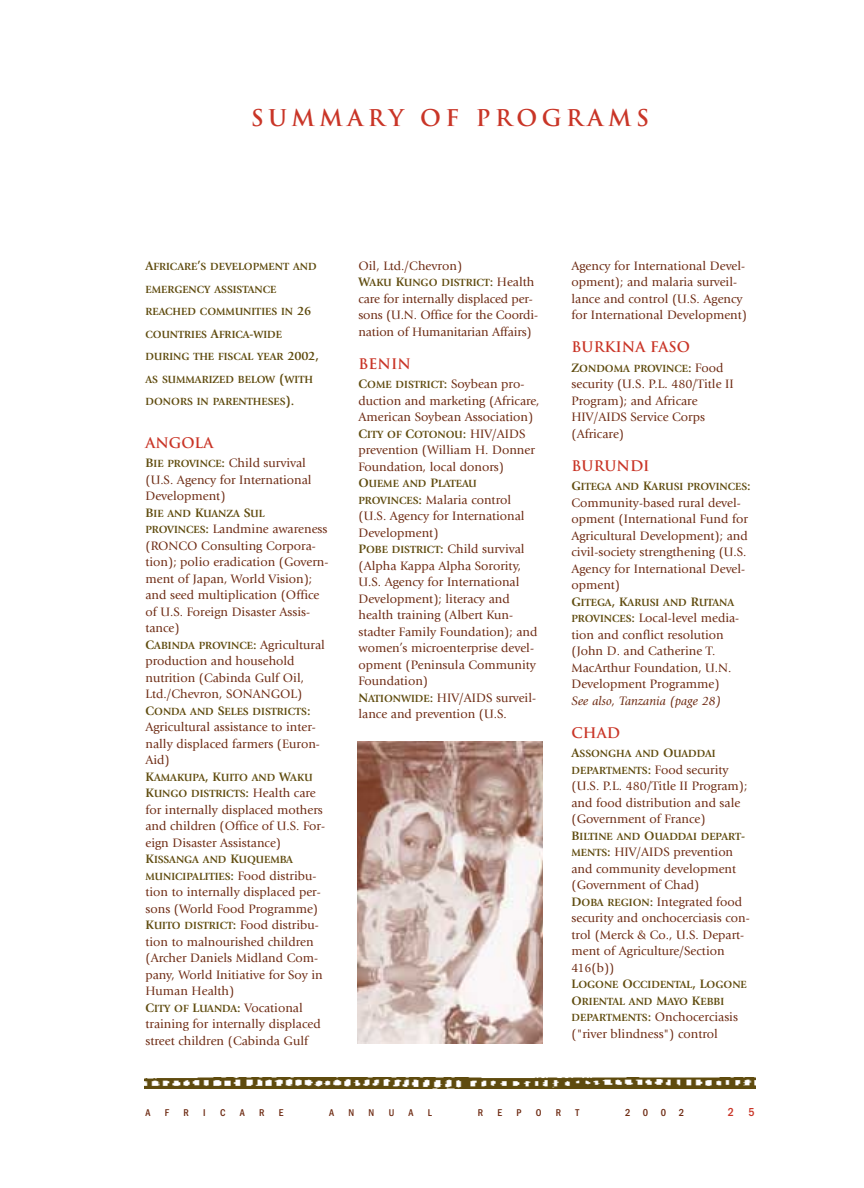
<style>
.page{position:relative;width:864px;height:1188px;background:#fff}
.page>*{position:absolute;margin:0;border:0;box-sizing:border-box;transform-origin:0 0}
.t1{font:700 22.5px "Trajan";letter-spacing:.2em;color:#c93527}
.t2{font:700 14.25px "Trajan";color:#c93527}
.t3{font:12.75px/16.5px "Giovanni";color:#6e2b13}
.t4{font:italic 12.75px "Giovanni";color:#6e2b13}
.t5{font:500 condensed 12px "Franklin Gothic";color:#c93527}
.t6{font:700 10.8px/22.5px "Giovanni";color:#5f4b0e}
.t7{font:500 condensed 10.5px "Franklin Gothic";color:#6e2b13}
.t8{font:500 condensed 10.2px "Franklin Gothic";color:#6e2b13}
.s1{font-size:12.75px}
.s2{font-weight:700;color:#5f4b0e}
.s3{font-weight:700;font-size:10.8px;color:#5f4b0e}
.s4{font-weight:400;font-size:12.75px;color:#6e2b13}
</style>
<div class="page">
<img style="left:145px;top:1078px;width:611px;height:10px">
<img style="left:357px;top:741px;width:186px;height:303px">
<h1 class="t1" style="left:251px;top:106px;width:400px">SUMMARY OF PROGRAMS</h1>
<p class="t6" style="left:145px;top:256px;width:175px"><span class="s1">A</span>FRICARE<span class="s1">’</span>S DEVELOPMENT AND<br>EMERGENCY ASSISTANCE<br>REACHED COMMUNITIES IN <span class="s1">26<br></span>COUNTRIES <span class="s1">A</span>FRICA<span class="s1">-</span>WIDE<br>DURING THE FISCAL YEAR <span class="s1">2002,<br></span>AS SUMMARIZED BELOW <span class="s1">(</span>WITH<br>DONORS IN PARENTHESES<span class="s1">).</span></p>
<p class="t2" style="left:146px;top:434px;width:69px">ANGOLA</p>
<p class="t3" style="left:145px;top:456px;width:168px"><span class="s2">B</span><span class="s3">IE PROVINCE</span><span class="s2">:</span> Child survival (U.S. Agency for International<br>Development)</p>
<p class="t6" style="left:145px;top:503px;width:121px"><span class="s1">B</span>IE AND <span class="s1">K</span>UANZA <span class="s1">S</span>UL</p>
<p class="t3" style="left:145px;top:522px;width:184px"><span class="s3">PROVINCES</span><span class="s2">:</span> Landmine awareness (RONCO Consulting Corpora&shy;tion); polio eradication (Govern&shy;ment of Japan, World Vision); and seed multiplication (Office of U.S. Foreign Disaster Assis&shy;tance)</p>
<p class="t6" style="left:146px;top:635px;width:181px"><span class="s1">C</span>ABINDA PROVINCE<span class="s1">:</span> <span class="s4">Agricultural</span></p>
<p class="t3" style="left:146px;top:654px;width:160px">production and household nutrition (Cabinda Gulf Oil,<br>Ltd./Chevron, SONANGOL)</p>
<p class="t6" style="left:146px;top:701px;width:167px"><span class="s1">C</span>ONDA AND <span class="s1">S</span>ELES DISTRICTS<span class="s1">:</span></p>
<p class="t3" style="left:145px;top:720px;width:176px">Agricultural assistance to inter&shy;nally displaced farmers (Euron-<br>Aid)</p>
<p class="t6" style="left:145px;top:770px;width:172px;line-height:16.5px"><span class="s1">K</span>AMAKUPA<span class="s1">, K</span>UITO AND <span class="s1">W</span>AKU<br><span class="s1">K</span>UNGO DISTRICTS<span class="s1">:</span> <span class="s4">Health care</span></p>
<p class="t3" style="left:145px;top:802px;width:181px">for internally displaced mothers and children (Office of U.S. For&shy;eign Disaster Assistance)</p>
<p class="t6" style="left:145px;top:852px;width:172px;line-height:16.5px"><span class="s1">K</span>ISSANGA AND <span class="s1">K</span>UQUEMBA<br>MUNICIPALITIES<span class="s1">:</span> <span class="s4">Food distribu-</span></p>
<p class="t3" style="left:145px;top:885px;width:179px">tion to internally displaced per&shy;sons (World Food Programme)<br><span class="s2">K</span><span class="s3">UITO DISTRICT</span><span class="s2">:</span> Food distribu&shy;tion to malnourished children (Archer Daniels Midland Com&shy;pany, World Initiative for Soy in<br>Human Health)</p>
<p class="t6" style="left:146px;top:998px;width:159px"><span class="s1">C</span>ITY OF <span class="s1">L</span>UANDA<span class="s1">:</span> <span class="s4">Vocational</span></p>
<p class="t3" style="left:146px;top:1017px;width:177px">training for internally displaced street children (Cabinda Gulf</p>
<p class="t3" style="left:358px;top:258px;width:105px">Oil, Ltd./Chevron)</p>
<p class="t6" style="left:358px;top:272px;width:177px"><span class="s1">W</span>AKU <span class="s1">K</span>UNGO DISTRICT<span class="s1">:</span> <span class="s4">Health</span></p>
<p class="t3" style="left:358px;top:291px;width:181px">care for internally displaced per&shy;sons (U.N. Office for the Coordi&shy;nation of Humanitarian Affairs)</p>
<p class="t2" style="left:358px;top:355px;width:54px">BENIN</p>
<p class="t6" style="left:358px;top:374px;width:167px"><span class="s1">C</span>OME DISTRICT<span class="s1">:</span> <span class="s4">Soybean pro-</span></p>
<p class="t3" style="left:359px;top:393px;width:182px">duction and marketing (Africare,<br>American Soybean Association)</p>
<p class="t6" style="left:359px;top:424px;width:168px"><span class="s1">C</span>ITY OF <span class="s1">C</span>OTONOU<span class="s1">:</span> <span class="s4">HIV/AIDS</span></p>
<p class="t3" style="left:358px;top:443px;width:178px">prevention (William H. Donner<br>Foundation, local donors)</p>
<p class="t6" style="left:358px;top:473px;width:120px"><span class="s1">O</span>UEME AND <span class="s1">P</span>LATEAU</p>
<p class="t3" style="left:358px;top:492px;width:180px"><span class="s3">PROVINCES</span><span class="s2">:</span> Malaria control (U.S. Agency for International<br>Development)<br><span class="s2">P</span><span class="s3">OBE DISTRICT</span><span class="s2">:</span> Child survival (Alpha Kappa Alpha Sorority,<br>U.S. Agency for International<br>Development); literacy and health training (Albert Kun&shy;stadter Family Foundation); and women’s microenterprise devel&shy;opment (Peninsula Community<br>Foundation)<br><span class="s2">N</span><span class="s3">ATIONWIDE</span><span class="s2">:</span> HIV/AIDS surveil&shy;lance and prevention (U.S.</p>
<p class="t3" style="left:572px;top:258px;width:177px">Agency for International Devel&shy;opment); and malaria surveil&shy;lance and control (U.S. Agency for International Development)</p>
<p class="t2" style="left:572px;top:339px;width:120px">BURKINA FASO</p>
<p class="t6" style="left:572px;top:358px;width:153px"><span class="s1">Z</span>ONDOMA PROVINCE<span class="s1">:</span> <span class="s4">Food</span></p>
<p class="t3" style="left:572px;top:377px;width:164px">security (U.S. P.L. 480/Title II<br>Program); and Africare<br>HIV/AIDS Service Corps (Africare)</p>
<p class="t2" style="left:572px;top:457px;width:80px">BURUNDI</p>
<p class="t6" style="left:572px;top:476px;width:181px"><span class="s1">G</span>ITEGA AND <span class="s1">K</span>ARUSI PROVINCES<span class="s1">:</span></p>
<p class="t3" style="left:571px;top:495px;width:178px">Community-based rural devel&shy;opment (International Fund for<br>Agricultural Development); and civil-society strengthening (U.S.<br>Agency for International Devel&shy;opment)</p>
<p class="t6" style="left:571px;top:592px;width:164px"><span class="s1">G</span>ITEGA<span class="s1">, K</span>ARUSI AND <span class="s1">R</span>UTANA</p>
<p class="t3" style="left:572px;top:611px;width:169px"><span class="s3">PROVINCES</span><span class="s2">:</span> Local-level media&shy;tion and conflict resolution (John D. and Catherine T.<br>MacArthur Foundation, U.N.<br>Development Programme)</p>
<p class="t4" style="left:572px;top:695px;width:151px">See also, Tanzania (page 28)</p>
<p class="t2" style="left:572px;top:724px;width:50px">CHAD</p>
<p class="t6" style="left:572px;top:743px;width:146px"><span class="s1">A</span>SSONGHA AND <span class="s1">O</span>UADDAI</p>
<p class="t3" style="left:571px;top:762px;width:177px"><span class="s3">DEPARTMENTS</span><span class="s2">:</span> Food security (U.S. P.L. 480/Title II Program); and food distribution and sale (Government of France)</p>
<p class="t6" style="left:571px;top:826px;width:175px"><span class="s1">B</span>ILTINE AND <span class="s1">O</span>UADDAI DEPART<span class="s1">-</span></p>
<p class="t3" style="left:572px;top:845px;width:180px"><span class="s3">MENTS</span><span class="s2">:</span> HIV/AIDS prevention and community development (Government of Chad)<br><span class="s2">D</span><span class="s3">OBA REGION</span><span class="s2">:</span> Integrated food security and onchocerciasis con&shy;trol (Merck &amp; Co., U.S. Depart&shy;ment of Agriculture/Section<br>416(b))</p>
<p class="t6" style="left:572px;top:977px;width:177px;line-height:16.5px"><span class="s1">L</span>OGONE <span class="s1">O</span>CCIDENTAL<span class="s1">, L</span>OGONE<br><span class="s1">O</span>RIENTAL AND <span class="s1">M</span>AYO <span class="s1">K</span>EBBI</p>
<p class="t3" style="left:571px;top:1010px;width:168px"><span class="s3">DEPARTMENTS</span><span class="s2">:</span> Onchocerciasis ("river blindness") control</p>
<p class="t8" style="left:146px;top:1109px;width:7px">A</p>
<p class="t8" style="left:165px;top:1109px;width:6px">F</p>
<p class="t8" style="left:184px;top:1109px;width:7px">R</p>
<p class="t8" style="left:203px;top:1109px;width:4px">I</p>
<p class="t8" style="left:220px;top:1109px;width:7px">C</p>
<p class="t8" style="left:240px;top:1109px;width:7px">A</p>
<p class="t8" style="left:259px;top:1109px;width:7px">R</p>
<p class="t8" style="left:279px;top:1109px;width:6px">E</p>
<p class="t8" style="left:329px;top:1109px;width:7px">A</p>
<p class="t8" style="left:349px;top:1109px;width:7px">N</p>
<p class="t8" style="left:369px;top:1109px;width:7px">N</p>
<p class="t8" style="left:389px;top:1109px;width:7px">U</p>
<p class="t8" style="left:409px;top:1109px;width:7px">A</p>
<p class="t8" style="left:428px;top:1109px;width:6px">L</p>
<p class="t8" style="left:478px;top:1109px;width:7px">R</p>
<p class="t8" style="left:497px;top:1109px;width:6px">E</p>
<p class="t8" style="left:516px;top:1109px;width:7px">P</p>
<p class="t8" style="left:536px;top:1109px;width:7px">O</p>
<p class="t8" style="left:556px;top:1109px;width:7px">R</p>
<p class="t8" style="left:576px;top:1109px;width:5px">T</p>
<p class="t7" style="left:625px;top:1109px;width:61px">2002</p>
<p class="t5" style="left:728px;top:1108px;width:28px">2 5</p>
</div>
